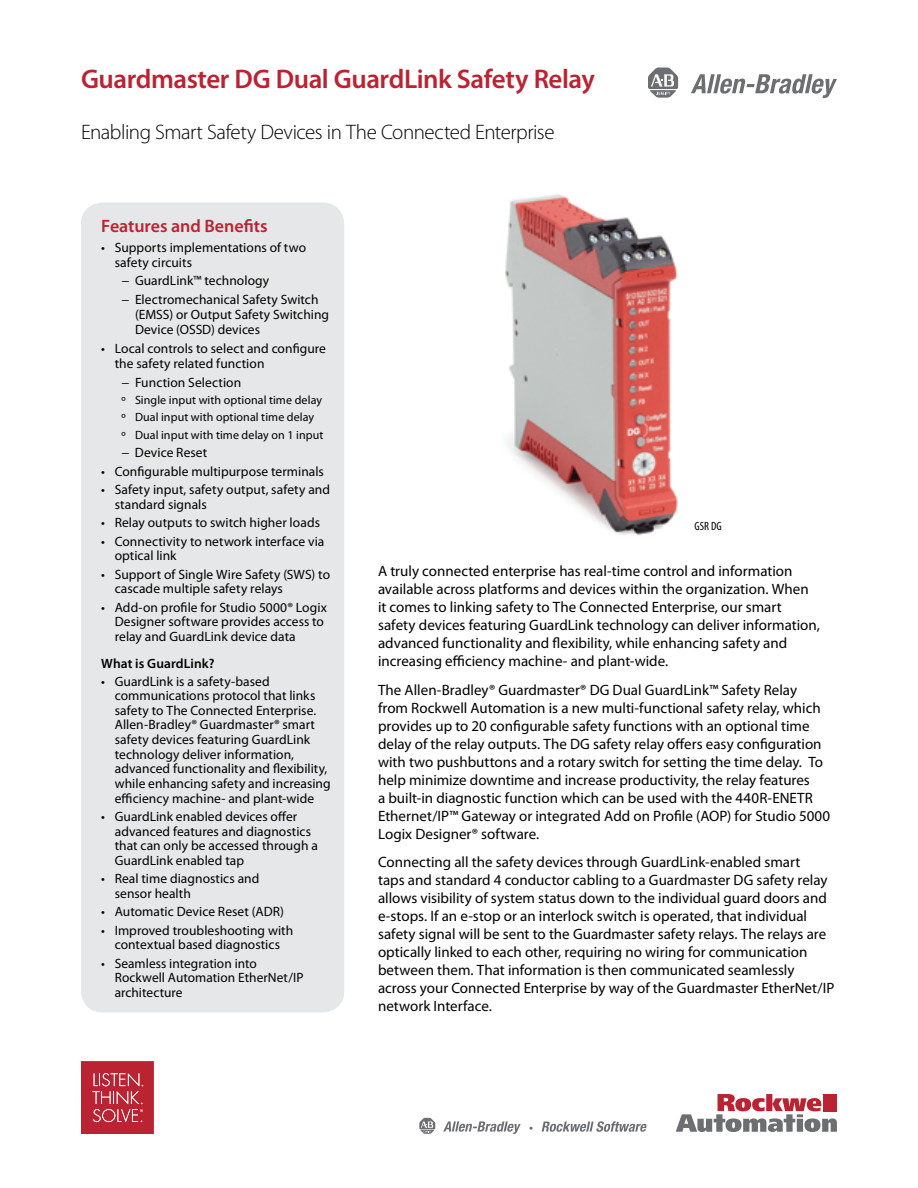
<style>
.page{position:relative;width:918px;height:1188px;background:#fff}
.page>*{position:absolute;margin:0;border:0;box-sizing:border-box;transform-origin:0 0}
.t1{font:600 27px "Myriad Pro";letter-spacing:-.02em;color:#bb2332}
.t2{font:300 21px "Myriad Pro";letter-spacing:-.025em;color:#000}
.t3{font:600 18px "Myriad Pro";letter-spacing:-.005em;color:#bb2332}
.t4{font:15px/18px "Myriad Pro";color:#000}
.t5{font:13.5px/14.5px "Myriad Pro";letter-spacing:.005em;color:#000}
.t6{font:600 13.5px "Myriad Pro";letter-spacing:.005em;color:#000}
.t7{font:12px/17.2px "Myriad Pro";letter-spacing:.005em;color:#000}
.t8{font:condensed 12px "Myriad Pro";color:#000}
</style>
<div class="page">
<div style="left:81px;top:202px;width:263px;height:810px;background:#e6e7e8;border-radius:22px"></div>
<svg style="left:419px;top:1118px;width:16px;height:16px"></svg>
<svg style="left:443px;top:1121px;width:78px;height:13px"></svg>
<svg style="left:542px;top:1121px;width:105px;height:11px"></svg>
<svg style="left:676px;top:1094px;width:161px;height:38px"></svg>
<div style="left:823px;top:1094px;width:6px;height:17px;background:#bb2332"></div>
<div style="left:831px;top:1094px;width:6px;height:17px;background:#bb2332"></div>
<svg style="left:81px;top:1061px;width:73px;height:73px;background:#c03744"></svg>
<img style="left:505px;top:194px;width:173px;height:342px">
<svg style="left:648px;top:67px;width:30px;height:31px"></svg>
<svg style="left:691px;top:74px;width:146px;height:24px"></svg>
<h1 class="t1" style="left:81px;top:62px;width:515px">Guardmaster DG Dual GuardLink Safety Relay</h1>
<h2 class="t2" style="left:81px;top:120px;width:475px">Enabling Smart Safety Devices in The Connected Enterprise</h2>
<p class="t3" style="left:101px;top:215px;width:168px">Features and Benefits</p>
<p class="t5" style="left:115px;top:239px;width:193px;line-height:15px;text-indent:-14px">• Supports implementations of two safety circuits</p>
<p class="t5" style="left:122px;top:271px;width:199px;line-height:18.8px">− GuardLink™ technology<br>− Electromechanical Safety Switch</p>
<p class="t5" style="left:135px;top:307px;width:196px;line-height:15px">(EMSS) or Output Safety Switching<br>Device (OSSD) devices</p>
<p class="t5" style="left:115px;top:341px;width:213px;line-height:15px;text-indent:-14px">• Local controls to select and configure the safety related function</p>
<p class="t5" style="left:122px;top:375px;width:121px">− Function Selection</p>
<p class="t7" style="left:122px;top:391px;width:203px">º Single input with optional time delay º Dual input with optional time delay<br>º Dual input with time delay on 1 input</p>
<p class="t5" style="left:121px;top:445px;width:87px">− Device Reset</p>
<p class="t5" style="left:101px;top:464px;width:224px">• Configurable multipurpose terminals</p>
<p class="t5" style="left:115px;top:482px;width:217px;text-indent:-14px">• Safety input, safety output, safety and standard signals</p>
<p class="t5" style="left:101px;top:515px;width:220px">• Relay outputs to switch higher loads</p>
<p class="t5" style="left:115px;top:534px;width:211px;text-indent:-14px">• Connectivity to network interface via optical link</p>
<p class="t5" style="left:115px;top:567px;width:217px;text-indent:-14px">• Support of Single Wire Safety (SWS) to cascade multiple safety relays</p>
<p class="t5" style="left:115px;top:600px;width:214px;text-indent:-14px">• Add-on profile for Studio 5000® Logix<br>Designer software provides access to relay and GuardLink device data</p>
<p class="t6" style="left:101px;top:655px;width:115px">What is GuardLink?</p>
<p class="t5" style="left:115px;top:674px;width:218px;text-indent:-14px">• GuardLink is a safety-based communications protocol that links safety to The Connected Enterprise.<br>Allen-Bradley® Guardmaster® smart safety devices featuring GuardLink technology deliver information, advanced functionality and flexibility, while enhancing safety and increasing efficiency machine- and plant-wide</p>
<p class="t5" style="left:115px;top:809px;width:205px;text-indent:-14px">• GuardLink enabled devices offer advanced features and diagnostics that can only be accessed through a<br>GuardLink enabled tap</p>
<p class="t5" style="left:115px;top:871px;width:146px;text-indent:-14px">• Real time diagnostics and sensor health</p>
<p class="t5" style="left:101px;top:904px;width:184px">• Automatic Device Reset (ADR)</p>
<p class="t5" style="left:101px;top:923px;width:193px;text-align:center">• Improved troubleshooting with contextual based diagnostics</p>
<p class="t5" style="left:115px;top:956px;width:190px;text-indent:-14px">• Seamless integration into<br>Rockwell Automation EtherNet/IP architecture</p>
<p class="t8" style="left:695px;top:519px;width:29px">GSR DG</p>
<p class="t4" style="left:378px;top:562px;width:444px">A truly connected enterprise has real-time control and information available across platforms and devices within the organization. When it comes to linking safety to The Connected Enterprise, our smart safety devices featuring GuardLink technology can deliver information, advanced functionality and flexibility, while enhancing safety and increasing efficiency machine- and plant-wide.</p>
<p class="t4" style="left:378px;top:680px;width:454px">The Allen-Bradley® Guardmaster® DG Dual GuardLink™ Safety Relay from Rockwell Automation is a new multi-functional safety relay, which provides up to 20 configurable safety functions with an optional time delay of the relay outputs. The DG safety relay offers easy configuration with two pushbuttons and a rotary switch for setting the time delay. To help minimize downtime and increase productivity, the relay features<br>a built-in diagnostic function which can be used with the 440R-ENETR Ethernet/IP™ Gateway or integrated Add on Profile (AOP) for Studio 5000<br>Logix Designer® software.</p>
<p class="t4" style="left:378px;top:853px;width:458px">Connecting all the safety devices through GuardLink-enabled smart<br>taps and standard 4 conductor cabling to a Guardmaster DG safety relay allows visibility of system status down to the individual guard doors and e-stops. If an e-stop or an interlock switch is operated, that individual safety signal will be sent to the Guardmaster safety relays. The relays are optically linked to each other, requiring no wiring for communication between them. That information is then communicated seamlessly across your Connected Enterprise by way of the Guardmaster EtherNet/IP network Interface.</p>
</div>
